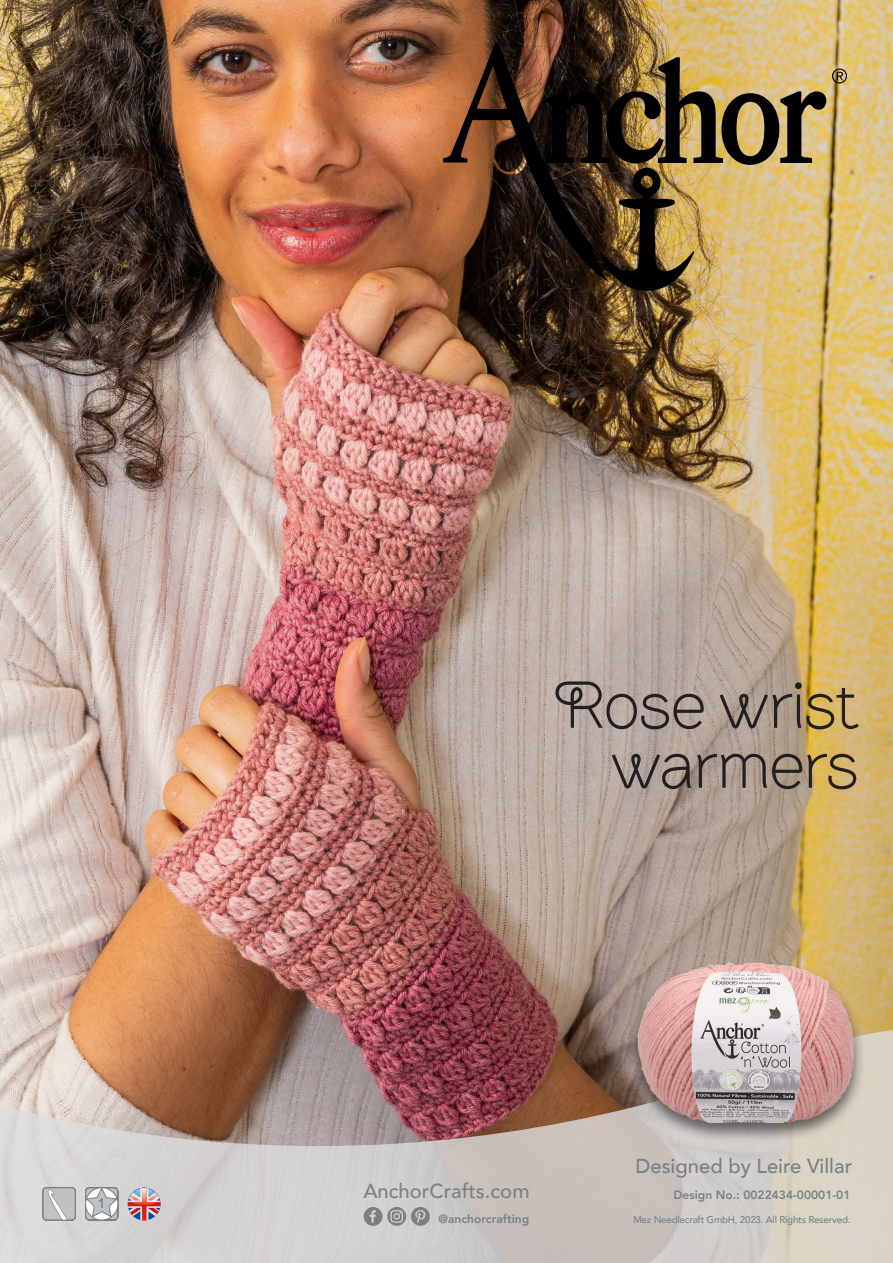
<style>
.page{position:relative;width:893px;height:1263px;background:#fff}
.page>*{position:absolute;margin:0;border:0;box-sizing:border-box;transform-origin:0 0}
.Head_Title{font:300 67.5px/60px "Brownstone Sans";letter-spacing:-.015em;color:#231f20;text-align:right}
.Designed_by___Anchor{font:500 20.25px "Avenir";color:#7a8085}
.Number_of_Difficulty{font:800 13.5px "Avenir";color:#7a8085}
.Design_No{font:800 12px "Avenir";color:#7a8085}
.Designed_by___Anchor-2{font:800 12px "Avenir";color:#7a8085}
.t1{font:500 9.75px "Avenir";letter-spacing:-.02em;color:#7a8085}
</style>
<div class="page">
<img style="left:0;top:0;width:893px;height:1029px">
<svg style="left:0;top:1029px;width:893px;height:234px;background:#beaba5"></svg>
<svg style="left:85px;top:1187px;width:33px;height:33px"></svg>
<svg style="left:43px;top:1187px;width:33px;height:33px"></svg>
<svg style="left:364px;top:1207px;width:66px;height:19px"></svg>
<svg style="left:128px;top:1188px;width:33px;height:32px"></svg>
<div style="left:626px;top:959px;width:240px;height:184px;background:#231f20;opacity:.65"></div>
<img style="left:636px;top:962px;width:218px;height:161px">
<svg style="left:832px;top:69px;width:15px;height:14px"></svg>
<img style="left:443px;top:43px;width:383px;height:248px">
<p class="Number_of_Difficulty" style="left:98px;top:1193px;width:9px">1</p>
<p class="Head_Title" style="left:553px;top:674px;width:308px">Rose wrist warmers</p>
<p class="Designed_by___Anchor" style="left:635px;top:1148px;width:218px">Designed by Leire Villar</p>
<p class="Designed_by___Anchor" style="left:363px;top:1173px;width:168px">AnchorCrafts.com</p>
<p class="Designed_by___Anchor-2" style="left:439px;top:1209px;width:92px">@anchorcrafting</p>
<p class="t1" style="left:633px;top:1211px;width:219px">Mez Needlecraft GmbH, 2023. All Rights Reserved.</p>
<p class="Design_No" style="left:673px;top:1186px;width:178px">Design No.: 0022434-00001-01</p>
</div>
